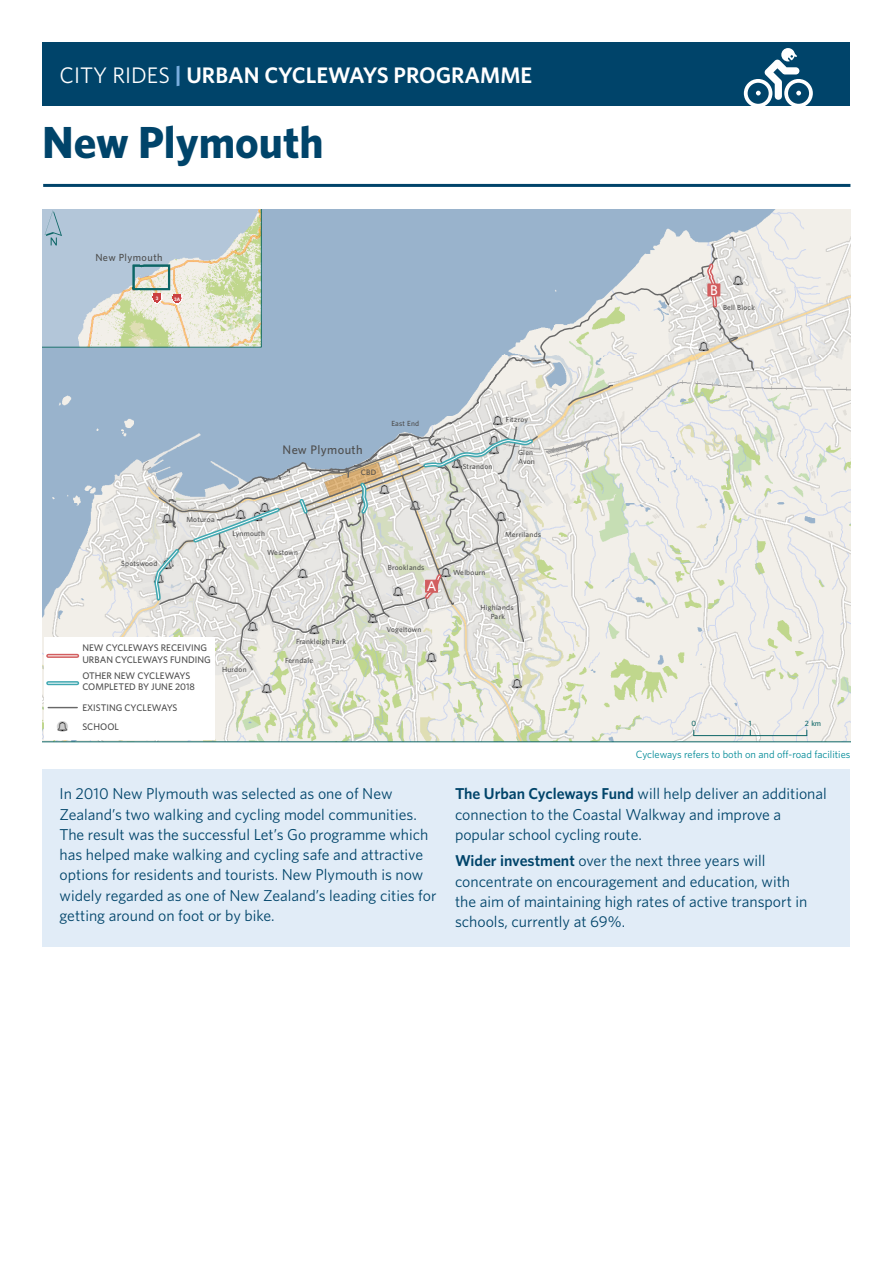
<style>
.page{position:relative;width:893px;height:1263px;background:#fff}
.page>*{position:absolute;margin:0;border:0;box-sizing:border-box;transform-origin:0 0}
.t1{font:50.1px "ESRI North";color:#0d6666}
.t2{font:700 45px "Whitney";color:#00446a}
.t3{font:600 22.5px "Whitney";color:#fff}
.body_intro{font:15.75px/20.2px "Whitney";color:#00446a}
.t4{font:15.6px "ESRI Default Marker";color:#ccc}
.t5{font:500 14.1px "Whitney";color:#fff}
.t6{font:13.35px "ESRI Cartography";color:#000}
.t7{font:500 12.45px "Whitney";letter-spacing:.03em;color:#4e4e4e}
.body{font:10.5px "Whitney";color:#008a97}
.t8{font:500 10.35px "Whitney";letter-spacing:.035em;color:#4e4e4e}
.t9{font:500 9.6px/11.6px "Whitney";color:#4e4e4e}
.t10{font:500 7.95px "Whitney";color:#4e4e4e}
.t11{font:500 7.65px "Whitney";color:#0d6666}
.t12{font:500 7.35px/9.1px "Whitney";letter-spacing:.02em;color:#4e4e4e}
.t13{font:700 4.8px "Arial";color:#fff}
.s1{font-weight:400}
.s2{font-weight:700;color:#79aede}
.s3{font-family:"ESRI Cartography";font-size:13.35px;color:#000}
.s4{font-family:"ESRI Default Marker";font-weight:400;font-size:15.6px;color:#ccc}
.s5{font-family:"ESRI Cartography";font-weight:400;font-size:13.35px;color:#000}
.s6{font-weight:600}
</style>
<div class="page">
<hr style="left:43px;top:184px;width:807px;height:3px;background:#00446a">
<div style="left:43px;top:770px;width:807px;height:177px;background:#e1ecf7"></div>
<div style="left:43px;top:43px;width:807px;height:63px;background:#00446a"></div>
<svg style="left:744px;top:48px;width:69px;height:58px"></svg>
<svg style="left:43px;top:209px;width:807px;height:533px;background:#e8e8e0"></svg>
<hr style="left:694px;top:735px;width:113px;height:1px;background:#0d6666">
<div style="left:44px;top:637px;width:171px;height:102px;background:#fff"></div>
<svg style="left:43px;top:209px;width:712px;height:463px;background:#c8d1d5"></svg>
<svg style="left:48px;top:681px;width:29px;height:4px"></svg>
<svg style="left:48px;top:683px;width:29px;height:1px"></svg>
<svg style="left:48px;top:707px;width:29px;height:1px"></svg>
<p class="t3" style="left:60px;top:62px;width:474px"><span class="s1">CITY RIDES</span> <span class="s2">|</span> URBAN CYCLEWAYS PROGRAMME</p>
<p class="t2" style="left:42px;top:115px;width:283px">New Plymouth</p>
<p class="t1" style="left:45px;top:199px;width:19px">´</p>
<p class="t8" style="left:95px;top:251px;width:69px">New Plymouth</p>
<p class="t13" style="left:156px;top:295px;width:4px">3</p>
<p class="t13" style="left:174px;top:296px;width:8px">3A</p>
<p class="t12" style="left:391px;top:419px;width:29px">East End</p>
<p class="t4" style="left:492px;top:412px;width:12px">·<span class="s3">ß</span></p>
<p class="t12" style="left:506px;top:415px;width:24px">Fitzroy</p>
<p class="t7" style="left:283px;top:442px;width:82px">New Plymouth</p>
<p class="t10" style="left:361px;top:467px;width:17px">CBD</p>
<p class="t4" style="left:489px;top:432px;width:12px">·<span class="s3">ß</span></p>
<p class="t4" style="left:489px;top:441px;width:12px">·<span class="s3">ß</span></p>
<p class="t4" style="left:452px;top:454px;width:12px">·<span class="s3">ß</span></p>
<p class="t12" style="left:463px;top:462px;width:31px">Strandon</p>
<p class="t12" style="left:518px;top:448px;width:18px">Glen<br>Avon</p>
<p class="t4" style="left:379px;top:481px;width:12px">·<span class="s3">ß</span></p>
<p class="t4" style="left:162px;top:509px;width:12px">·<span class="s3">ß</span></p>
<p class="t12" style="left:186px;top:514px;width:30px">Moturoa</p>
<p class="t4" style="left:259px;top:498px;width:12px">·<span class="s3">ß</span></p>
<p class="t4" style="left:410px;top:496px;width:12px">·<span class="s3">ß</span></p>
<p class="t4" style="left:235px;top:506px;width:29px">·<span class="s3">ß</span> ·<span class="s3">ß</span></p>
<p class="t4" style="left:495px;top:508px;width:12px">·<span class="s3">ß</span></p>
<p class="t12" style="left:233px;top:529px;width:34px">Lynmouth</p>
<p class="t12" style="left:505px;top:530px;width:38px">Merrilands</p>
<p class="t12" style="left:267px;top:548px;width:32px">Westown</p>
<p class="t6" style="left:164px;top:557px;width:11px">ß</p>
<p class="t4" style="left:161px;top:555px;width:12px">·<span class="s3">ß</span></p>
<p class="t12" style="left:121px;top:559px;width:38px">Spotswood</p>
<p class="t4" style="left:153px;top:569px;width:12px">·<span class="s3">ß</span></p>
<p class="t4" style="left:207px;top:581px;width:12px">·<span class="s3">ß</span></p>
<p class="t4" style="left:297px;top:564px;width:12px">·<span class="s3">ß</span></p>
<p class="t12" style="left:388px;top:563px;width:38px">Brooklands</p>
<p class="t4" style="left:440px;top:563px;width:12px">·<span class="s3">ß</span></p>
<p class="t12" style="left:453px;top:568px;width:34px">Welbourn</p>
<p class="t4" style="left:393px;top:583px;width:12px">·<span class="s3">ß</span></p>
<p class="t4" style="left:426px;top:576px;width:12px">·<span class="s3">ß</span></p>
<p class="t5" style="left:427px;top:577px;width:11px">A</p>
<p class="t4" style="left:247px;top:617px;width:12px">·<span class="s3">ß</span></p>
<p class="t4" style="left:309px;top:620px;width:12px">·<span class="s3">ß</span></p>
<p class="t4" style="left:367px;top:609px;width:12px">·<span class="s3">ß</span></p>
<p class="t12" style="left:387px;top:624px;width:36px">Vogeltown</p>
<p class="t12" style="left:480px;top:603px;width:35px;text-align:center">Highlands<br>Park</p>
<p class="t9" style="left:82px;top:642px;width:130px">NEW CYCLEWAYS RECEIVING<br>URBAN CYCLEWAYS FUNDING</p>
<p class="t9" style="left:82px;top:669px;width:114px">OTHER NEW CYCLEWAYS<br>COMPLETED BY JUNE 2018</p>
<p class="t9" style="left:57px;top:698px;width:122px;line-height:19.2px;text-indent:25px">EXISTING CYCLEWAYS <span class="s4">·</span><span class="s5">ß</span> SCHOOL</p>
<p class="t4" style="left:82px;top:696px;width:12px">·<span class="s3">ß</span></p>
<p class="t12" style="left:222px;top:664px;width:26px">Hurdon</p>
<p class="t4" style="left:261px;top:679px;width:12px">·<span class="s3">ß</span></p>
<p class="t12" style="left:296px;top:637px;width:52px">Frankleigh Park</p>
<p class="t12" style="left:285px;top:655px;width:30px">Ferndale</p>
<p class="t4" style="left:426px;top:648px;width:12px">·<span class="s3">ß</span></p>
<p class="t4" style="left:512px;top:674px;width:12px">·<span class="s3">ß</span></p>
<p class="t5" style="left:710px;top:281px;width:9px">B</p>
<p class="t4" style="left:733px;top:272px;width:12px">·<span class="s3">ß</span></p>
<p class="t4" style="left:698px;top:337px;width:12px">·<span class="s3">ß</span></p>
<p class="t12" style="left:723px;top:302px;width:33px">Bell Block</p>
<p class="t11" style="left:691px;top:718px;width:6px">0</p>
<p class="t11" style="left:749px;top:718px;width:4px">1</p>
<p class="t11" style="left:805px;top:718px;width:18px">2 km</p>
<p class="body" style="left:636px;top:748px;width:216px">Cycleways refers to both on and off-road facilities</p>
<p class="body_intro" style="left:60px;top:783px;width:378px">In 2010 New Plymouth was selected as one of New Zealand’s two walking and cycling model communities.<br>The result was the successful Let’s Go programme which has helped make walking and cycling safe and attractive options for residents and tourists. New Plymouth is now widely regarded as one of New Zealand’s leading cities for getting around on foot or by bike.</p>
<p class="body_intro" style="left:455px;top:783px;width:373px"><span class="s6">The Urban Cycleways Fund</span> will help deliver an additional connection to the Coastal Walkway and improve a popular school cycling route.</p>
<p class="body_intro" style="left:455px;top:851px;width:354px"><span class="s6">Wider investment</span> over the next three years will concentrate on encouragement and education, with the aim of maintaining high rates of active transport in schools, currently at 69%.</p>
</div>
